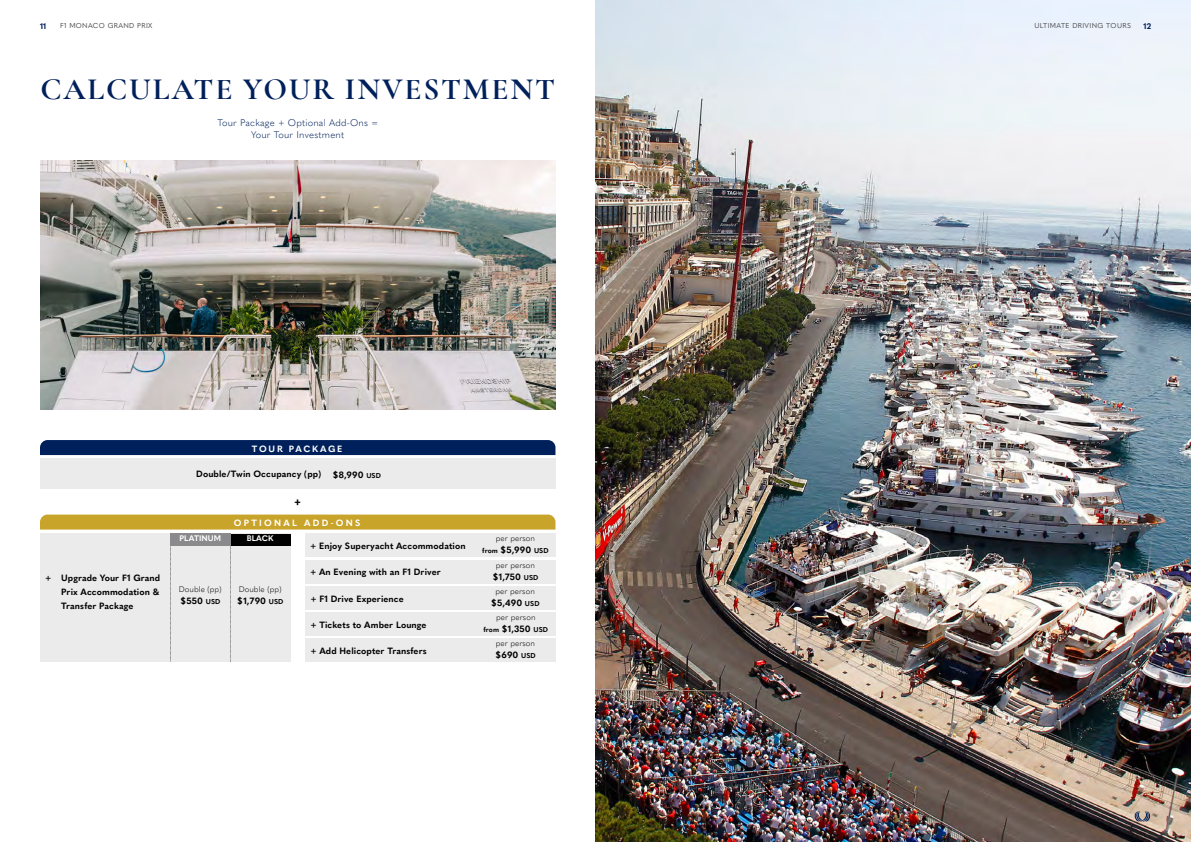
<style>
.page{position:relative;width:1191px;height:842px;background:#fff}
.page>*{position:absolute;margin:0;border:0;box-sizing:border-box;transform-origin:0 0}
.t1{font:700 31px "Cormorant Garamond";letter-spacing:.06em;color:#00205b}
.t2{font:900 11px "Lato";color:#000}
.t3{font:300 9.5px/12px "Quasimoda";letter-spacing:.02em;color:#00205b;text-align:center}
.t4{font:700 9px/14px "Quasimoda";letter-spacing:.01em;color:#000;text-align:justify}
.t5{font:700 9px "Quasimoda";letter-spacing:.25em;color:#fff}
.t6{font:700 9px "Quasimoda";letter-spacing:.2em;color:#fff}
.t7{font:300 8px "Quasimoda";letter-spacing:.01em;color:#000}
.t8{font:700 8px "Quasimoda";letter-spacing:.01em;color:#fff}
.t9{font:700 8px "Quasimoda";color:#00205b}
.t10{font:7px "Quasimoda";letter-spacing:.05em;color:#4d4d4d}
.t11{font:700 7px "Quasimoda";letter-spacing:.01em;color:#000}
.s1{font-size:9px}
.s2{font-size:7px}
</style>
<div class="page">
<img style="left:595px;top:0;width:596px;height:842px">
<svg style="left:1134px;top:811px;width:16px;height:10px"></svg>
<div style="left:40px;top:440px;width:515px;height:15px;background:#00205b"></div>
<div style="left:40px;top:459px;width:515px;height:30px;background:#ebebeb"></div>
<svg style="left:40px;top:515px;width:515px;height:15px;background:#caa630"></svg>
<div style="left:40px;top:534px;width:250px;height:128px;background:#ebebeb"></div>
<svg style="left:170px;top:545px;width:1px;height:116px"></svg>
<svg style="left:230px;top:546px;width:1px;height:116px"></svg>
<div style="left:230px;top:534px;width:60px;height:11px;background:#000"></div>
<div style="left:170px;top:534px;width:60px;height:11px;background:#8a8a8c"></div>
<img style="left:40px;top:160px;width:515px;height:249px">
<div style="left:305px;top:560px;width:250px;height:23px;background:#ebebeb"></div>
<div style="left:305px;top:586px;width:250px;height:23px;background:#ebebeb"></div>
<div style="left:305px;top:639px;width:250px;height:23px;background:#ebebeb"></div>
<div style="left:305px;top:613px;width:250px;height:23px;background:#ebebeb"></div>
<div style="left:305px;top:534px;width:250px;height:23px;background:#ebebeb"></div>
<p class="t9" style="left:40px;top:20px;width:8px">11</p>
<p class="t10" style="left:60px;top:21px;width:94px">F1 MONACO GRAND PRIX</p>
<p class="t10" style="left:1034px;top:21px;width:98px">ULTIMATE DRIVING TOURS</p>
<p class="t9" style="left:1143px;top:20px;width:9px">12</p>
<h1 class="t1" style="left:40px;top:70px;width:516px">CALCULATE YOUR INVESTMENT</h1>
<p class="t3" style="left:217px;top:116px;width:162px">Tour Package + Optional Add-Ons =<br>Your Tour Investment</p>
<p class="t6" style="left:252px;top:442px;width:92px">TOUR PACKAGE</p>
<p class="t4" style="left:196px;top:466px;width:186px">Double/Twin Occupancy (pp) $8,990 <sub>USD</sub></p>
<p class="t2" style="left:298px;top:466px;width:8px">+</p>
<p class="t2" style="left:294px;top:494px;width:8px">+</p>
<p class="t4" style="left:45px;top:570px;width:8px">+</p>
<p class="t4" style="left:61px;top:570px;width:101px">Upgrade Your F1 Grand Prix Accommodation &amp; Transfer Package</p>
<p class="t5" style="left:234px;top:516px;width:128px">OPTIONAL ADD-ONS</p>
<p class="t8" style="left:179px;top:532px;width:43px">PLATINUM</p>
<p class="t8" style="left:247px;top:532px;width:28px">BLACK</p>
<p class="t4" style="left:310px;top:538px;width:157px">+ Enjoy Superyacht Accommodation</p>
<p class="t7" style="left:496px;top:532px;width:41px">per person</p>
<p class="t11" style="left:482px;top:545px;width:68px">from <span class="s1">$5,990</span> USD</p>
<p class="t4" style="left:310px;top:565px;width:132px">+ An Evening with an F1 Driver</p>
<p class="t7" style="left:496px;top:559px;width:41px">per person</p>
<p class="t4" style="left:492px;top:569px;width:48px">$1,750 <span class="s2">USD</span></p>
<p class="t7" style="left:179px;top:583px;width:44px">Double (pp)</p>
<p class="t4" style="left:180px;top:593px;width:42px">$550 <span class="s2">USD</span></p>
<p class="t7" style="left:239px;top:583px;width:44px">Double (pp)</p>
<p class="t4" style="left:237px;top:593px;width:48px">$1,790 <span class="s2">USD</span></p>
<p class="t4" style="left:310px;top:591px;width:95px">+ F1 Drive Experience</p>
<p class="t7" style="left:495px;top:585px;width:41px">per person</p>
<p class="t4" style="left:491px;top:595px;width:50px">$5,490 <span class="s2">USD</span></p>
<p class="t4" style="left:310px;top:617px;width:118px">+ Tickets to Amber Lounge</p>
<p class="t7" style="left:496px;top:611px;width:41px">per person</p>
<p class="t11" style="left:483px;top:624px;width:66px">from <span class="s1">$1,350</span> USD</p>
<p class="t4" style="left:310px;top:643px;width:118px">+ Add Helicopter Transfers</p>
<p class="t7" style="left:496px;top:637px;width:41px">per person</p>
<p class="t4" style="left:495px;top:648px;width:42px">$690 <span class="s2">USD</span></p>
</div>
